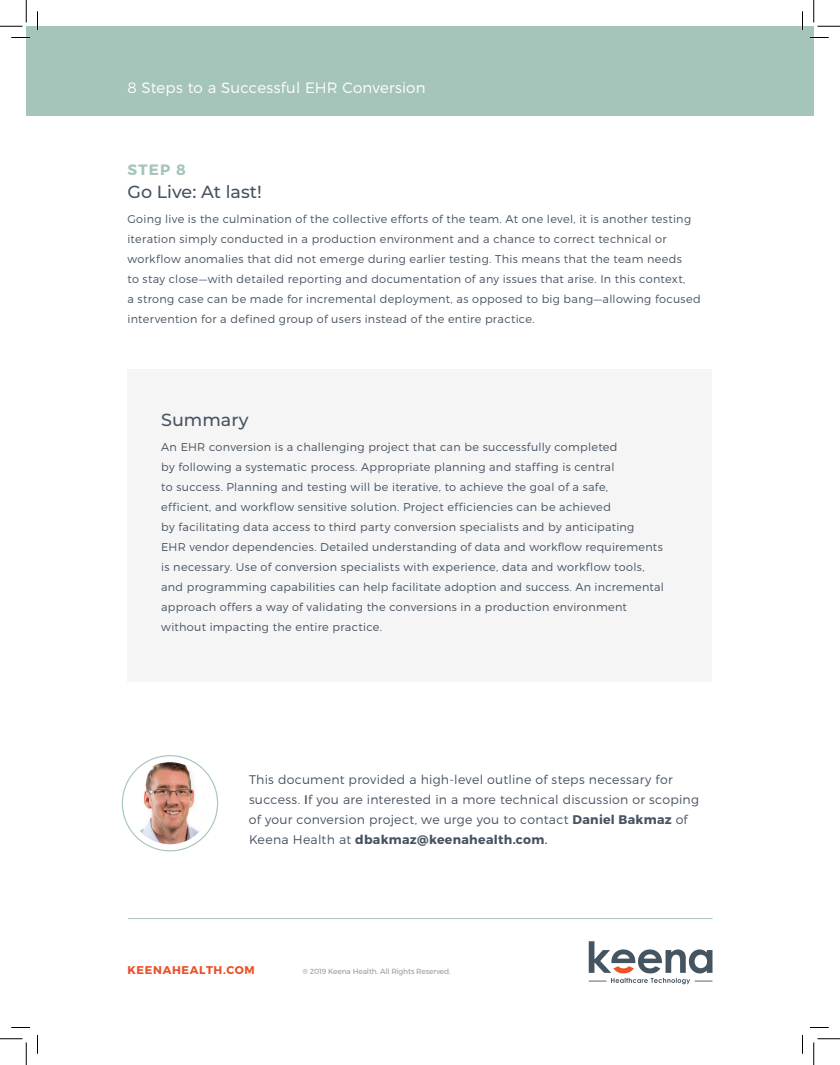
<style>
.page{position:relative;width:840px;height:1065px;background:#fff}
.page>*{position:absolute;margin:0;border:0;box-sizing:border-box;transform-origin:0 0}
.t1{font:500 17.5px "Montserrat";color:#465362}
.t2{font:300 15px "Montserrat";letter-spacing:.01em;color:#fff}
.t3{font:700 15px "Montserrat";color:#a5c4ba}
.t4{font:300 12.5px/20px "Montserrat";letter-spacing:.02em;color:#465362}
.t5{font:300 11.25px/20px "Montserrat";letter-spacing:.025em;color:#465362}
.t6{font:700 11.25px "Montserrat";letter-spacing:.06em;color:#ec4f28}
.t7{font:7.5px "Montserrat";letter-spacing:-.02em;color:#a2a9b0}
.s1{font-weight:400}
.s2{font-weight:700}
</style>
<div class="page">
<div style="left:128px;top:369px;width:585px;height:313px;background:#f5f5f5"></div>
<img style="left:129px;top:762px;width:82px;height:82px;border-radius:41px">
<div style="left:26px;top:26px;width:788px;height:90px;background:#a5c4ba"></div>
<svg style="left:589px;top:941px;width:123px;height:43px"></svg>
<hr style="left:128px;top:918px;width:585px;height:1px;background:#a5c4ba">
<svg style="left:11px;top:37px;width:19px;height:1px"></svg>
<svg style="left:810px;top:37px;width:19px;height:1px"></svg>
<svg style="left:11px;top:1027px;width:19px;height:1px"></svg>
<svg style="left:810px;top:1027px;width:19px;height:1px"></svg>
<svg style="left:37px;top:11px;width:1px;height:19px"></svg>
<svg style="left:37px;top:1035px;width:1px;height:19px"></svg>
<svg style="left:802px;top:11px;width:1px;height:19px"></svg>
<svg style="left:802px;top:1035px;width:1px;height:19px"></svg>
<svg style="left:0;top:0;width:27px;height:27px"></svg>
<svg style="left:0;top:1039px;width:27px;height:26px"></svg>
<svg style="left:814px;top:0;width:26px;height:27px"></svg>
<svg style="left:814px;top:1039px;width:26px;height:26px"></svg>
<h2 class="t2" style="left:128px;top:80px;width:300px">8 Steps to a Successful EHR Conversion</h2>
<h2 class="t3" style="left:128px;top:163px;width:60px">STEP 8</h2>
<h1 class="t1" style="left:128px;top:185px;width:136px">Go Live: At last!</h1>
<p class="t5" style="left:128px;top:210px;width:575px">Going live is the culmination of the collective efforts of the team. At one level, it is another testing iteration simply conducted in a production environment and a chance to correct technical or workflow anomalies that did not emerge during earlier testing. This means that the team needs<br>to stay close—with detailed reporting and documentation of any issues that arise. In this context,<br>a strong case can be made for incremental deployment, as opposed to big bang—allowing focused intervention for a defined group of users instead of the entire practice.</p>
<h1 class="t1" style="left:161px;top:412px;width:89px">Summary</h1>
<p class="t5" style="left:161px;top:437px;width:504px">An EHR conversion is a challenging project that can be successfully completed<br>by following a systematic process. Appropriate planning and staffing is central<br>to success. Planning and testing will be iterative, to achieve the goal of a safe,<br>efficient, and workflow sensitive solution. Project efficiencies can be achieved<br>by facilitating data access to third party conversion specialists and by anticipating<br>EHR vendor dependencies. Detailed understanding of data and workflow requirements is necessary. Use of conversion specialists with experience, data and workflow tools, and programming capabilities can help facilitate adoption and success. An incremental approach offers a way of validating the conversions in a production environment without impacting the entire practice.</p>
<p class="t4" style="left:249px;top:770px;width:452px">This document provided a high-level outline of steps necessary for success. <span class="s1">I</span>f you are interested in a more technical discussion or scoping of your conversion project, we urge you to contact <span class="s2">Daniel Bakmaz</span> of Keena Health at <span class="s2">dbakmaz@keenahealth.com</span><span class="s1">.</span></p>
<p class="t6" style="left:128px;top:965px;width:129px">KEENAHEALTH.COM</p>
<p class="t7" style="left:303px;top:968px;width:150px">® 2019 Keena Health. All Rights Reserved.</p>
</div>
